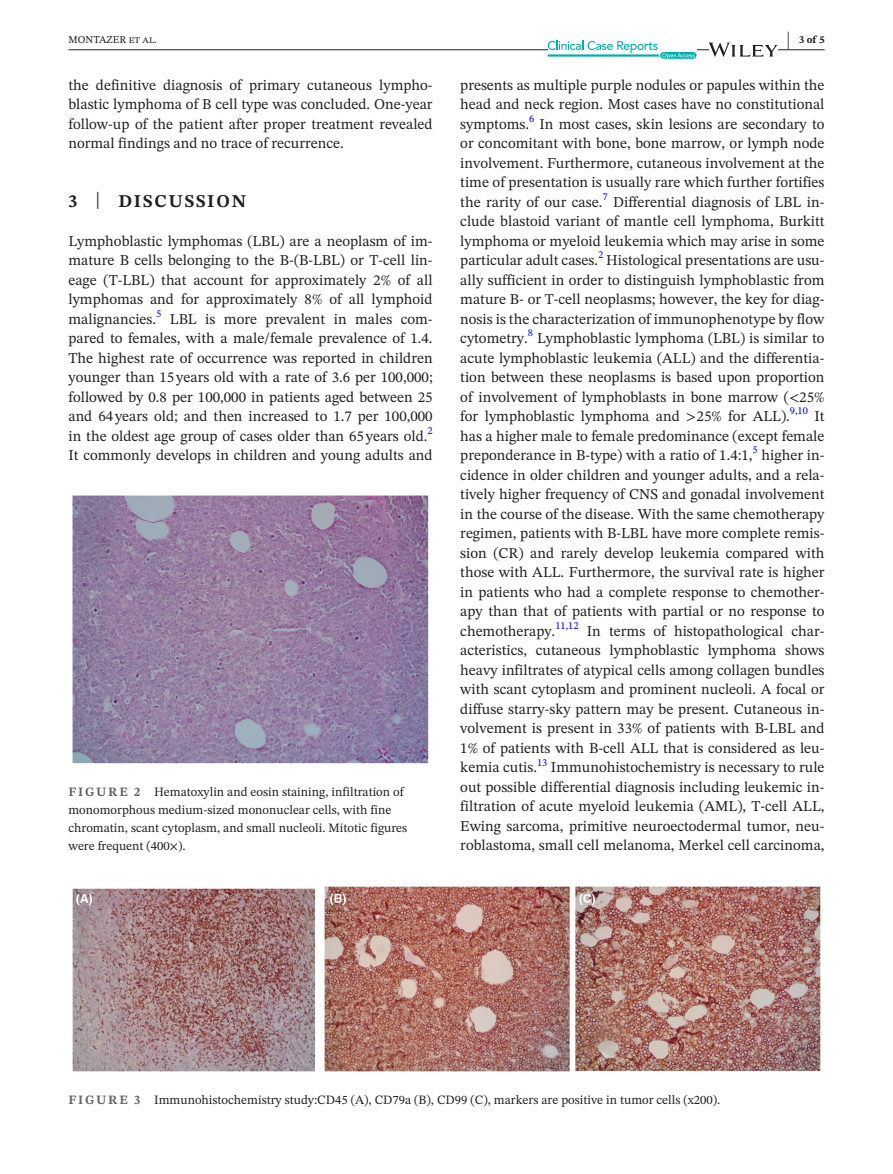
<style>
.page{position:relative;width:893px;height:1174px;background:#fff}
.page>*{position:absolute;margin:0;border:0;box-sizing:border-box;transform-origin:0 0}
.t1{font:700 21px "STIX Two Text";color:#231f20;scale:.42 1}
.t2{font:700 18px "STIX Two Text";letter-spacing:.1em;color:#231f20}
.t3{font:15px/19.5px "STIX Two Text";color:#231f20;text-align:justify}
.t4{font:12.75px/18px "STIX Two Text";color:#231f20}
.t5{font:10.5px "STIX Two Text";color:#00f}
.t6{font:10.5px "STIX Two Text";color:#231f20}
.t7{font:700 10.5px "STIX Two Text";color:#231f20}
.s1{font-weight:400;font-size:23.7px}
.s2{font-family:"STIX"}
.s3{font-weight:700;color:#636366}
</style>
<div class="page">
<hr style="left:68px;top:49px;width:756px;height:1px;background:#231f20">
<svg style="left:548px;top:41px;width:148px;height:18px"></svg>
<svg style="left:709px;top:43px;width:68px;height:14px"></svg>
<img style="left:72px;top:495px;width:357px;height:268px">
<img style="left:73px;top:886px;width:747px;height:185px">
<h1 class="t1" style="left:787px;top:24px;width:8px">|</h1>
<p class="t6" style="left:68px;top:32px;width:90px">MONTAZER et al.</p>
<p class="t7" style="left:799px;top:32px;width:27px">3 of 5</p>
<p class="t3" style="left:68px;top:75px;width:366px">the definitive diagnosis of primary cutaneous lympho&shy;blastic lymphoma of B cell type was concluded. One-year follow-up of the patient after proper treatment revealed normal findings and no trace of recurrence.</p>
<p class="t3" style="left:460px;top:75px;width:366px">presents as multiple purple nodules or papules within the head and neck region. Most cases have no constitutional symptoms.<sup>6</sup> In most cases, skin lesions are secondary to or concomitant with bone, bone marrow, or lymph node involvement. Furthermore, cutaneous involvement at the time of presentation is usually rare which further fortifies the rarity of our case.</p>
<p class="t2" style="left:68px;top:188px;width:179px">3 <span class="s1">|</span> DISCUSSION</p>
<p class="t3" style="left:68px;top:231px;width:366px">Lymphoblastic lymphomas (LBL) are a neoplasm of im&shy;mature B cells belonging to the B-(B-LBL) or T-cell lin&shy;eage (T-LBL) that account for approximately 2% of all lymphomas and for approximately 8% of all lymphoid malignancies.</p>
<p class="t5" style="left:602px;top:189px;width:7px">7</p>
<p class="t3" style="left:460px;top:192px;width:366px;text-indent:153px">Differential diagnosis of LBL in&shy;clude blastoid variant of mantle cell lymphoma, Burkitt lymphoma or myeloid leukemia which may arise in some particular adult cases.</p>
<p class="t5" style="left:598px;top:247px;width:7px">2</p>
<p class="t3" style="left:460px;top:250px;width:366px;text-indent:146px">Histological presentations are usu&shy;ally sufficient in order to distinguish lymphoblastic from mature B- or T-cell neoplasms; however, the key for diag&shy;nosis is the characterization of immunophenotype by flow cytometry.</p>
<p class="t5" style="left:156px;top:306px;width:7px">5</p>
<p class="t3" style="left:68px;top:309px;width:366px;text-indent:101px">LBL is more prevalent in males com&shy;pared to females, with a male/female prevalence of 1.4.<br>The highest rate of occurrence was reported in children younger than 15 years old with a rate of 3.6 per 100,000; followed by 0.8 per 100,000 in patients aged between 25 and 64 years old; and then increased to 1.7 per 100,000 in the oldest age group of cases older than 65 years old.</p>
<p class="t5" style="left:528px;top:325px;width:7px">8</p>
<p class="t3" style="left:460px;top:328px;width:366px;text-indent:77px">Lymphoblastic lymphoma (LBL) is similar to acute lymphoblastic leukemia (ALL) and the differentia&shy;tion between these neoplasms is based upon proportion of involvement of lymphoblasts in bone marrow (<span class="s2">&lt;</span>25% for lymphoblastic lymphoma and <span class="s2">&gt;</span>25% for ALL).</p>
<p class="t5" style="left:790px;top:403px;width:20px">9,10</p>
<p class="t3" style="left:460px;top:406px;width:366px;text-indent:354px">It has a higher male to female predominance (except female preponderance in B-type) with a ratio of 1.4:1,</p>
<p class="t5" style="left:427px;top:423px;width:7px">2</p>
<p class="t3" style="left:68px;top:445px;width:366px">It commonly develops in children and young adults and</p>
<p class="t5" style="left:753px;top:442px;width:7px">5</p>
<p class="t3" style="left:460px;top:445px;width:366px;text-indent:301px">higher in&shy;cidence in older children and younger adults, and a rela&shy;tively higher frequency of CNS and gonadal involvement in the course of the disease. With the same chemotherapy regimen, patients with B-LBL have more complete remis&shy;sion (CR) and rarely develop leukemia compared with those with ALL. Furthermore, the survival rate is higher in patients who had a complete response to chemother&shy;apy than that of patients with partial or no response to chemotherapy.</p>
<p class="t5" style="left:555px;top:618px;width:25px">11,12</p>
<p class="t3" style="left:460px;top:621px;width:366px;text-indent:127px">In terms of histopathological char&shy;acteristics, cutaneous lymphoblastic lymphoma shows heavy infiltrates of atypical cells among collagen bundles with scant cytoplasm and prominent nucleoli. A focal or diffuse starry-sky pattern may be present. Cutaneous in&shy;volvement is present in 33% of patients with B-LBL and 1% of patients with B-cell ALL that is considered as leu&shy;kemia cutis.</p>
<p class="t5" style="left:537px;top:754px;width:12px">13</p>
<p class="t3" style="left:460px;top:757px;width:366px;text-indent:91px">Immunohistochemistry is necessary to rule out possible differential diagnosis including leukemic in&shy;filtration of acute myeloid leukemia (AML), T-cell ALL, Ewing sarcoma, primitive neuroectodermal tumor, neu&shy;roblastoma, small cell melanoma, Merkel cell carcinoma,</p>
<p class="t4" style="left:68px;top:782px;width:340px"><span class="s3">FIGURE 2</span> Hematoxylin and eosin staining, infiltration of monomorphous medium-sized mononuclear cells, with fine chromatin, scant cytoplasm, and small nucleoli. Mitotic figures were frequent (400<span class="s2">×</span>).</p>
<p class="t4" style="left:68px;top:1090px;width:653px"><span class="s3">FIGURE 3</span> Immunohistochemistry study:CD45 (A), CD79a (B), CD99 (C), markers are positive in tumor cells (x200).</p>
</div>
